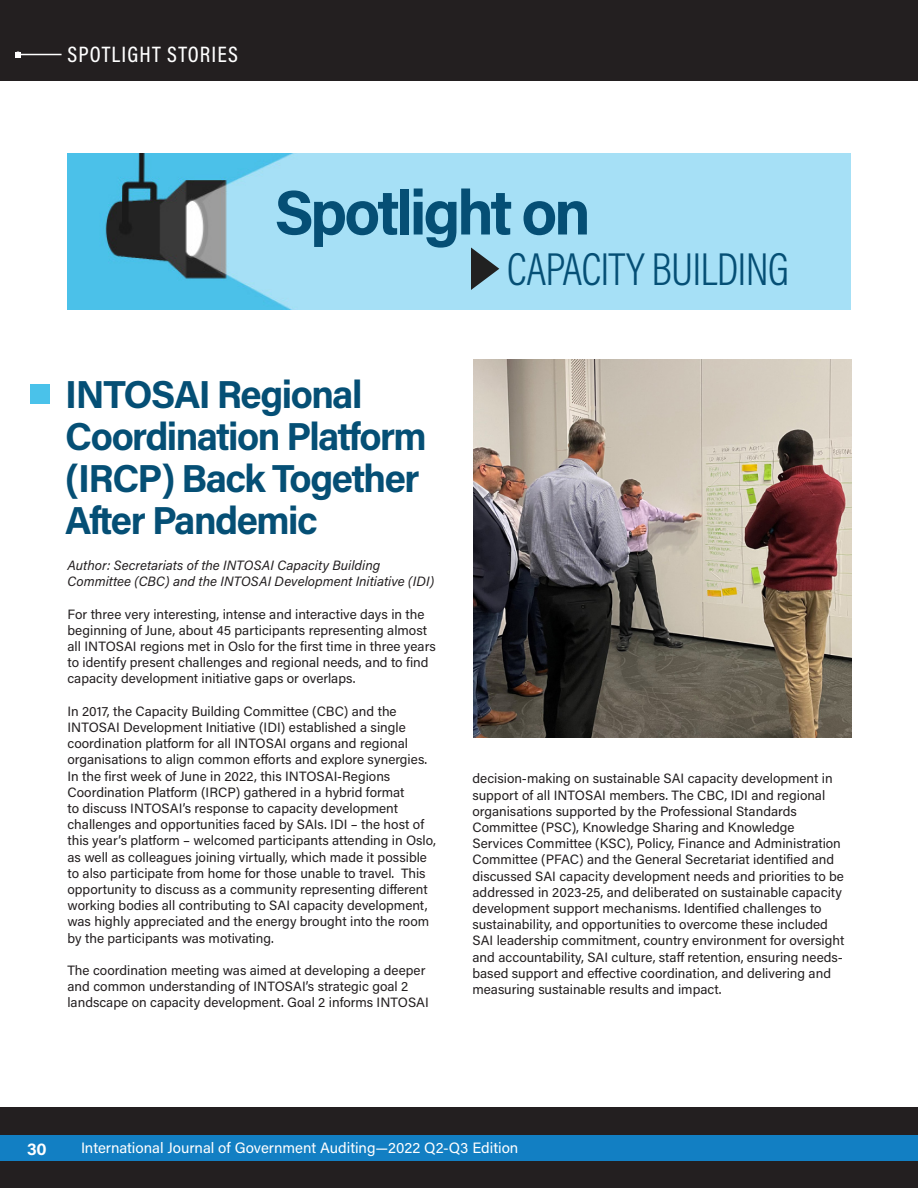
<style>
.page{position:relative;width:918px;height:1188px;background:#fff}
.page>*{position:absolute;margin:0;border:0;box-sizing:border-box;transform-origin:0 0}
.t1{font:700 63px "Acumin Pro";letter-spacing:-.05em;color:#054f75}
.t2{font:300 46.5px "Acumin Pro Cond";letter-spacing:-.02em;color:#054f75}
.t3{font:700 39px/42px "Acumin Pro";letter-spacing:-.04em;color:#054f75}
.t4{font:500 22.5px "Acumin Pro Cond";letter-spacing:.05em;color:#fff}
.t5{font:700 16.5px "Acumin Pro";color:#fff}
.t6{font:15px "Acumin Pro";color:#fff}
.t7{font:13.5px/16.2px "Acumin Pro";color:#231f20}
.t8{font:italic 13.5px/16.2px "Acumin Pro";color:#231f20}
</style>
<div class="page">
<div style="left:0;top:1107px;width:918px;height:81px;background:#231f20"></div>
<div style="left:0;top:1135px;width:918px;height:26px;background:#127fc3"></div>
<div style="left:0;top:0;width:918px;height:81px;background:#231f20"></div>
<div style="left:14px;top:51px;width:51px;height:9px;background:#231f20;opacity:.75"></div>
<hr style="left:18px;top:54px;width:44px;height:1px;background:#fff">
<svg style="left:15px;top:52px;width:6px;height:6px"></svg>
<img style="left:474px;top:359px;width:378px;height:378px">
<div style="left:30px;top:384px;width:20px;height:20px;background:#4ac2ea"></div>
<img style="left:68px;top:153px;width:782px;height:156px">
<svg style="left:471px;top:248px;width:28px;height:42px"></svg>
<h3 class="t4" style="left:68px;top:39px;width:172px">SPOTLIGHT STORIES</h3>
<p class="t1" style="left:275px;top:168px;width:318px">Spotlight on</p>
<p class="t2" style="left:507px;top:240px;width:284px">CAPACITY BUILDING</p>
<p class="t3" style="left:65px;top:372px;width:363px">INTOSAI Regional<br>Coordination Platform (IRCP) Back Together<br>After Pandemic</p>
<p class="t8" style="left:68px;top:557px;width:368px">Author: Secretariats of the INTOSAI Capacity Building<br>Committee (CBC) and the INTOSAI Development Initiative (IDI)</p>
<p class="t7" style="left:68px;top:605px;width:370px">For three very interesting, intense and interactive days in the beginning of June, about 45 participants representing almost all INTOSAI regions met in Oslo for the first time in three years to identify present challenges and regional needs, and to find capacity development initiative gaps or overlaps.</p>
<p class="t7" style="left:68px;top:702px;width:370px">In 2017, the Capacity Building Committee (CBC) and the INTOSAI Development Initiative (IDI) established a single coordination platform for all INTOSAI organs and regional organisations to align common efforts and explore synergies.<br>In the first week of June in 2022, this INTOSAI-Regions Coordination Platform (IRCP) gathered in a hybrid format<br>to discuss INTOSAI’s response to capacity development challenges and opportunities faced by SAIs. IDI – the host of this year’s platform – welcomed participants attending in Oslo, as well as colleagues joining virtually, which made it possible to also participate from home for those unable to travel. This opportunity to discuss as a community representing different working bodies all contributing to SAI capacity development, was highly appreciated and the energy brought into the room by the participants was motivating.</p>
<p class="t7" style="left:68px;top:962px;width:363px">The coordination meeting was aimed at developing a deeper and common understanding of INTOSAI’s strategic goal 2 landscape on capacity development. Goal 2 informs INTOSAI</p>
<p class="t7" style="left:472px;top:770px;width:373px">decision-making on sustainable SAI capacity development in support of all INTOSAI members. The CBC, IDI and regional organisations supported by the Professional Standards Committee (PSC), Knowledge Sharing and Knowledge Services Committee (KSC), Policy, Finance and Administration Committee (PFAC) and the General Secretariat identified and discussed SAI capacity development needs and priorities to be addressed in 2023-25, and deliberated on sustainable capacity development support mechanisms. Identified challenges to sustainability, and opportunities to overcome these included SAI leadership commitment, country environment for oversight and accountability, SAI culture, staff retention, ensuring needs&shy;based support and effective coordination, and delivering and measuring sustainable results and impact.</p>
<p class="t5" style="left:27px;top:1138px;width:21px">30</p>
<p class="t6" style="left:81px;top:1137px;width:439px">International Journal of Government Auditing—2022 Q2-Q3 Edition</p>
</div>
